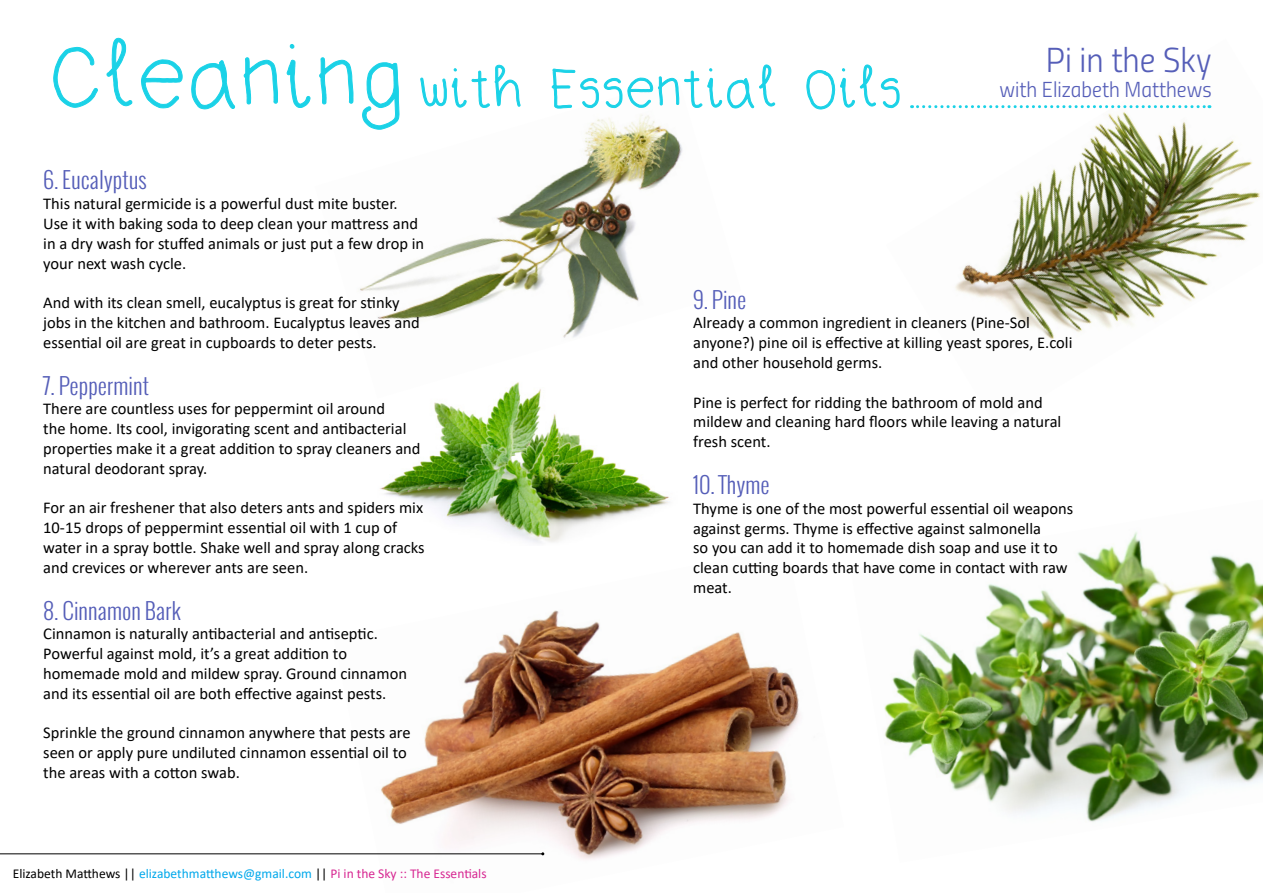
<style>
.page{position:relative;width:1263px;height:893px;background:#fff}
.page>*{position:absolute;margin:0;border:0;box-sizing:border-box;transform-origin:0 0}
.t1{font:58.5px "Delffo";color:#1ad2e7}
.t2{font:34.8px "Titillium Light Upright";color:#555eb8}
.t3{font:300 22.5px "Oswald";color:#555eb8}
.t4{font:21.75px "Titillium Light Upright";color:#555eb8}
.t5{font:16.5px/19.8px "Calibri";color:#000}
.t6{font:13.5px "Calibri";color:#00a8eb}
.s1{font-size:96px}
.s2{color:#000}
.s3{color:#d72892}
</style>
<div class="page">
<img style="left:884px;top:532px;width:379px;height:290px">
<img style="left:334px;top:610px;width:466px;height:250px">
<img style="left:380px;top:398px;width:289px;height:145px">
<img style="left:910px;top:105px;width:350px;height:234px">
<img style="left:360px;top:114px;width:323px;height:284px">
<hr style="left:0;top:853px;width:543px;height:1px;background:#000">
<svg style="left:420px;top:64px;width:101px;height:44px"></svg>
<svg style="left:551px;top:64px;width:224px;height:45px"></svg>
<svg style="left:806px;top:64px;width:94px;height:46px"></svg>
<svg style="left:53px;top:47px;width:45px;height:61px"></svg>
<svg style="left:106px;top:38px;width:27px;height:69px"></svg>
<svg style="left:141px;top:59px;width:42px;height:50px"></svg>
<svg style="left:191px;top:60px;width:44px;height:50px"></svg>
<svg style="left:243px;top:57px;width:35px;height:48px"></svg>
<svg style="left:286px;top:44px;width:25px;height:64px"></svg>
<svg style="left:319px;top:57px;width:35px;height:48px"></svg>
<svg style="left:362px;top:62px;width:38px;height:68px"></svg>
<svg style="left:911px;top:105px;width:299px;height:3px"></svg>
<h1 class="t1" style="left:49px;top:58px;width:855px"><span class="s1">Cleaning</span> with Essential Oils</h1>
<h2 class="t2" style="left:1046px;top:35px;width:167px">Pi in the Sky</h2>
<h3 class="t4" style="left:999px;top:74px;width:214px">with Elizabeth Matthews</h3>
<h3 class="t3" style="left:43px;top:165px;width:105px">6. Eucalyptus</h3>
<p class="t5" style="left:43px;top:193px;width:382px">This natural germicide is a powerful dust mite buster.<br>Use it with baking soda to deep clean your mattress and in a dry wash for stuffed animals or just put a few drop in your next wash cycle.</p>
<p class="t5" style="left:43px;top:292px;width:378px">And with its clean smell, eucalyptus is great for stinky jobs in the kitchen and bathroom. Eucalyptus leaves and essential oil are great in cupboards to deter pests.</p>
<h3 class="t3" style="left:43px;top:370px;width:108px">7. Peppermint</h3>
<p class="t5" style="left:43px;top:399px;width:379px">There are countless uses for peppermint oil around<br>the home. Its cool, invigorating scent and antibacterial properties make it a great addition to spray cleaners and natural deodorant spray.</p>
<p class="t5" style="left:43px;top:498px;width:383px">For an air freshener that also deters ants and spiders mix 10-15 drops of peppermint essential oil with 1 cup of water in a spray bottle. Shake well and spray along cracks and crevices or wherever ants are seen.</p>
<h3 class="t3" style="left:43px;top:595px;width:140px">8. Cinnamon Bark</h3>
<p class="t5" style="left:43px;top:624px;width:365px">Cinnamon is naturally antibacterial and antiseptic.<br>Powerful against mold, it’s a great addition to homemade mold and mildew spray. Ground cinnamon and its essential oil are both effective against pests.</p>
<p class="t5" style="left:43px;top:723px;width:369px">Sprinkle the ground cinnamon anywhere that pests are seen or apply pure undiluted cinnamon essential oil to the areas with a cotton swab.</p>
<p class="t6" style="left:13px;top:864px;width:475px"><span class="s2">Elizabeth Matthews ||</span> elizabethmatthews@gmail.com <span class="s2">||</span> <span class="s3">Pi in the Sky :: The Essentials</span></p>
<h3 class="t3" style="left:693px;top:284px;width:55px">9. Pine</h3>
<p class="t5" style="left:693px;top:312px;width:381px">Already a common ingredient in cleaners (Pine-Sol anyone?) pine oil is effective at killing yeast spores, E.coli and other household germs.</p>
<p class="t5" style="left:693px;top:392px;width:370px">Pine is perfect for ridding the bathroom of mold and mildew and cleaning hard floors while leaving a natural fresh scent.</p>
<h3 class="t3" style="left:693px;top:469px;width:78px">10. Thyme</h3>
<p class="t5" style="left:693px;top:498px;width:382px">Thyme is one of the most powerful essential oil weapons against germs. Thyme is effective against salmonella<br>so you can add it to homemade dish soap and use it to clean cutting boards that have come in contact with raw meat.</p>
</div>
